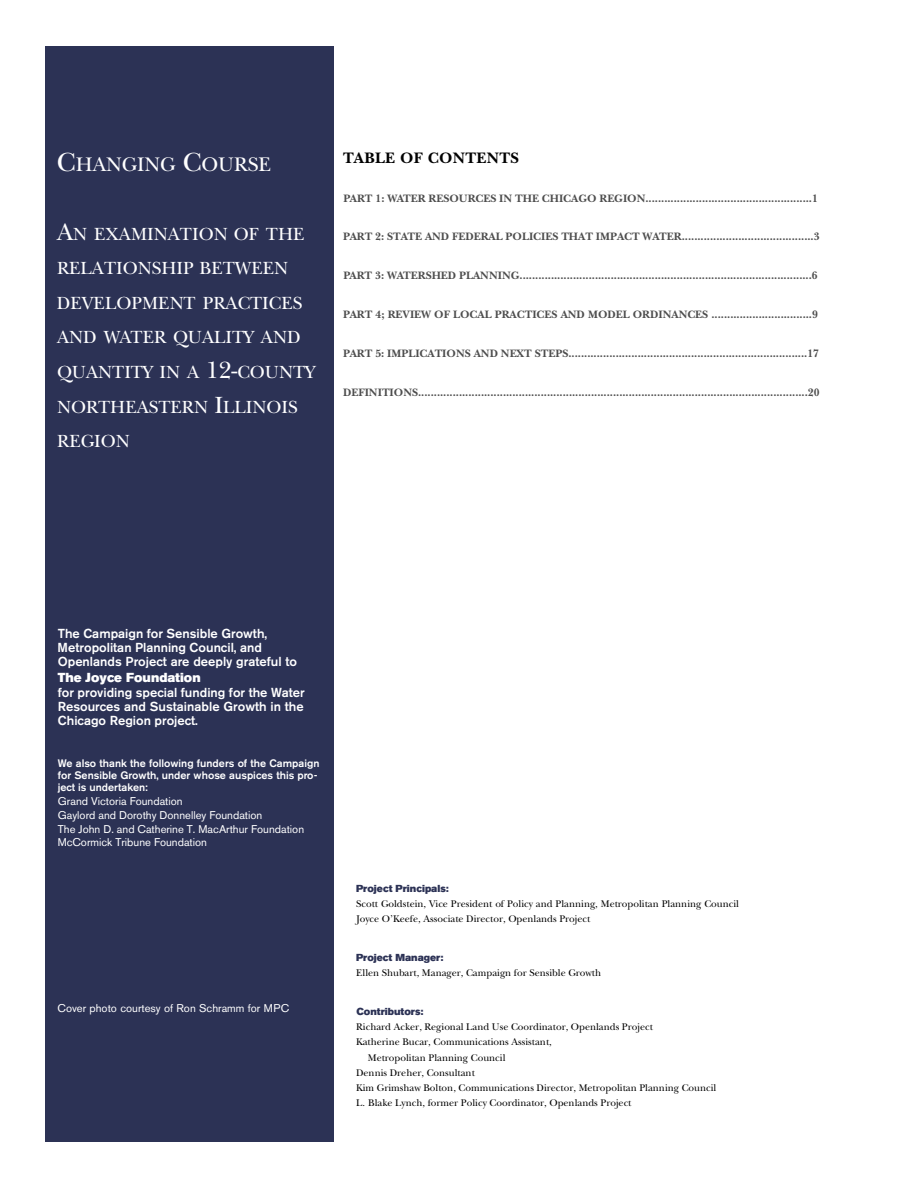
<style>
.page{position:relative;width:918px;height:1188px;background:#fff}
.page>*{position:absolute;margin:0;border:0;box-sizing:border-box;transform-origin:0 0}
.t1{font:20.55px "New Baskerville";color:#fff}
.t2{font:18.3px/34.5px "New Baskerville";color:#fff}
.t3{font:700 15.9px "New Baskerville";color:#000}
.t4{font:500 12.9px/14.4px "Akzidenz Grotesk BE";color:#fff}
.t5{font:12.9px "Akzidenz Grotesk BE Super";color:#fff}
.t6{font:700 11.25px "New Baskerville";color:#4d4d4d}
.t7{font:11.1px/13.8px "Akzidenz Grotesk BE";color:#fff}
.t8{font:500 10.8px/12.3px "Akzidenz Grotesk BE";color:#fff}
.t9{font:10.05px/15.1px "New Baskerville";color:#000}
.t10{font:10.05px "Akzidenz Grotesk BE Super";color:#2c3255}
.s1{font-size:27.3px}
.s2{font-size:24.45px}
</style>
<div class="page">
<div style="left:45px;top:46px;width:288px;height:1096px;background:#2c3255"></div>
<h1 class="t1" style="left:57px;top:157px;width:216px"><span class="s1">C</span>HANGING <span class="s1">C</span>OURSE</h1>
<h2 class="t2" style="left:57px;top:219px;width:259px"><span class="s2">A</span>N EXAMINATION OF THE<br>RELATIONSHIP BETWEEN<br>DEVELOPMENT PRACTICES<br>AND WATER QUALITY AND<br>QUANTITY IN A <span class="s2">12-</span>COUNTY<br>NORTHEASTERN <span class="s2">I</span>LLINOIS<br>REGION</h2>
<h3 class="t3" style="left:343px;top:152px;width:177px">TA B L EO FC O N T E N T S</h3>
<p class="t6" style="left:343px;top:194px;width:476px">PART 1: WATER RESOURCES IN THE CHICAGO REGION.....................................................1</p>
<p class="t6" style="left:343px;top:233px;width:478px">PART 2: STATE AND FEDERAL POLICIES THAT IMPACT WATER..........................................3</p>
<p class="t6" style="left:343px;top:272px;width:476px">PART 3: WATERSHED PLANNING.............................................................................................6</p>
<p class="t6" style="left:343px;top:311px;width:476px">PART 4; REVIEW OF LOCAL PRACTICES AND MODEL ORDINANCES ................................9</p>
<p class="t6" style="left:343px;top:349px;width:477px">PART 5: IMPLICATIONS AND NEXT STEPS............................................................................17</p>
<p class="t6" style="left:343px;top:388px;width:478px">DEFINITIONS............................................................................................................................20</p>
<p class="t4" style="left:58px;top:627px;width:241px">The Campaign for Sensible Growth,<br>Metropolitan Planning Council, and<br>Openlands Project are deeply grateful to</p>
<p class="t5" style="left:58px;top:673px;width:144px">The Joyce Foundation</p>
<p class="t4" style="left:58px;top:686px;width:249px;text-align:justify">for providing special funding for the Water Resources and Sustainable Growth in the Chicago Region project.</p>
<p class="t8" style="left:58px;top:758px;width:263px">We also thank the following funders of the Campaign for Sensible Growth, under whose auspices this pro&shy;ject is undertaken:</p>
<p class="t7" style="left:58px;top:795px;width:248px">Grand Victoria Foundation<br>Gaylord and Dorothy Donnelley Foundation<br>The John D. and Catherine T. MacArthur Foundation McCormick Tribune Foundation</p>
<p class="t7" style="left:58px;top:1002px;width:233px">Cover photo courtesy of Ron Schramm for MPC</p>
<p class="t10" style="left:356px;top:885px;width:94px">Project Principals:</p>
<p class="t9" style="left:356px;top:898px;width:384px">Scott Goldstein, Vice President of Policy and Planning, Metropolitan Planning Council<br>Joyce O’Keefe, Associate Director, Openlands Project</p>
<p class="t10" style="left:356px;top:954px;width:89px">Project Manager:</p>
<p class="t9" style="left:356px;top:967px;width:246px">Ellen Shubart, Manager, Campaign for Sensible Growth</p>
<p class="t10" style="left:356px;top:1008px;width:69px">Contributors:</p>
<p class="t9" style="left:356px;top:1021px;width:298px">Richard Acker, Regional Land Use Coordinator, Openlands Project</p>
<p class="t9" style="left:356px;top:1036px;width:197px">Katherine Bucar, Communications Assistant,</p>
<p class="t9" style="left:368px;top:1051px;width:139px">Metropolitan Planning Council</p>
<p class="t9" style="left:356px;top:1066px;width:120px">Dennis Dreher, Consultant</p>
<p class="t9" style="left:356px;top:1081px;width:362px">Kim Grimshaw Bolton, Communications Director, Metropolitan Planning Council</p>
<p class="t9" style="left:356px;top:1096px;width:277px">L. Blake Lynch, former Policy Coordinator, Openlands Project</p>
</div>
